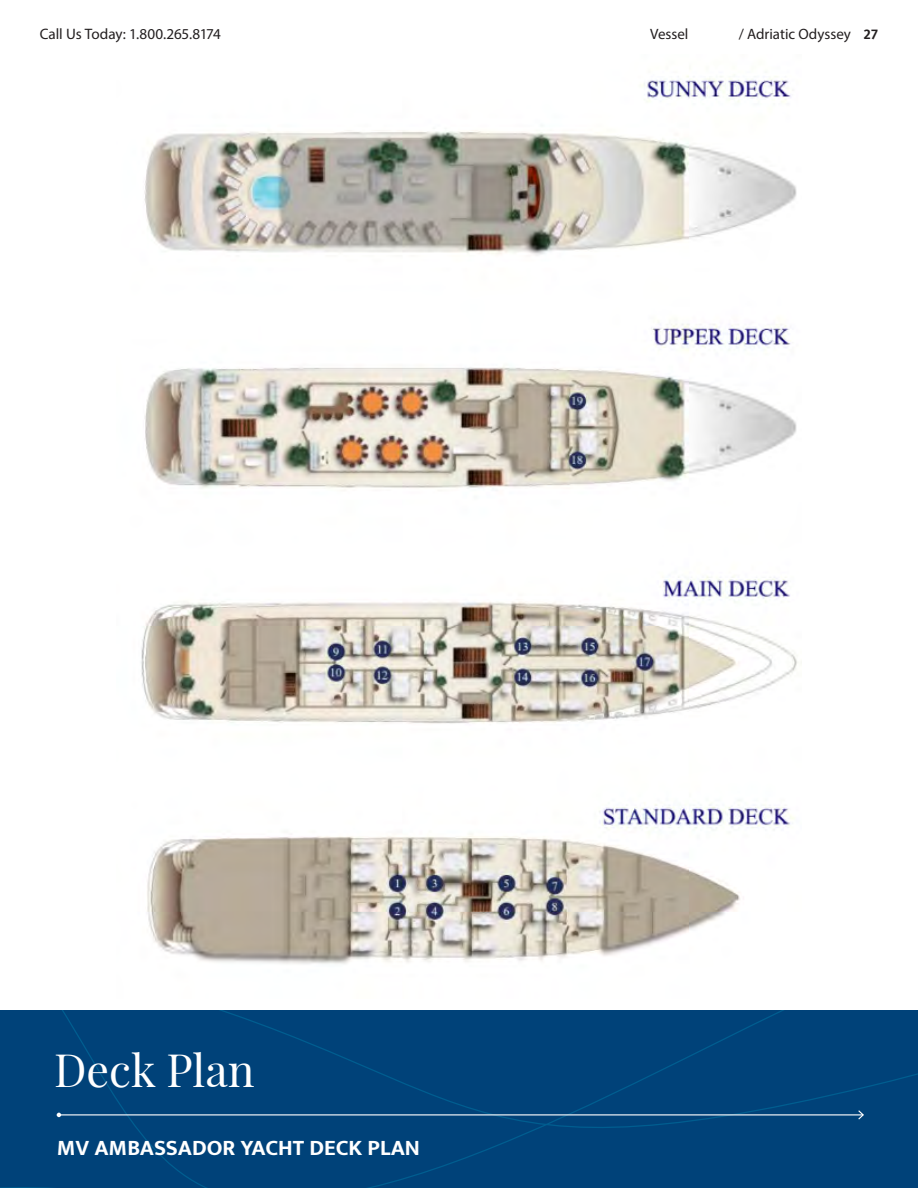
<style>
.page{position:relative;width:918px;height:1188px;background:#fff}
.page>*{position:absolute;margin:0;border:0;box-sizing:border-box;transform-origin:0 0}
.t1{font:45px "Playfair Display";color:#fff}
.t2{font:700 22.5px "Mukta";color:#fff}
.t3{font:15.15px "Myriad Pro";letter-spacing:-.015em;color:#231f20}
.Nom_page{font:15px "Myriad Pro";color:#231f20}
.s1{font-family:"Mukta";font-weight:700}
</style>
<div class="page">
<div style="left:0;top:1011px;width:918px;height:95px;background:#004279"></div>
<div style="left:0;top:1106px;width:918px;height:82px;background:#004279"></div>
<hr style="left:59px;top:1114px;width:804px;height:1px;background:#fff">
<svg style="left:57px;top:1113px;width:4px;height:4px"></svg>
<svg style="left:857px;top:1109px;width:8px;height:12px"></svg>
<img style="left:141px;top:75px;width:657px;height:889px">
<p class="t3" style="left:40px;top:25px;width:183px">Call Us Today: 1.800.265.8174</p>
<p class="Nom_page" style="left:650px;top:25px;width:40px">Vessel</p>
<p class="Nom_page" style="left:739px;top:25px;width:141px">/ Adriatic Odyssey <span class="s1">27</span></p>
<p class="t1" style="left:54px;top:1042px;width:202px">Deck Plan</p>
<p class="t2" style="left:57px;top:1134px;width:365px">MV AMBASSADOR YACHT DECK PLAN</p>
</div>
